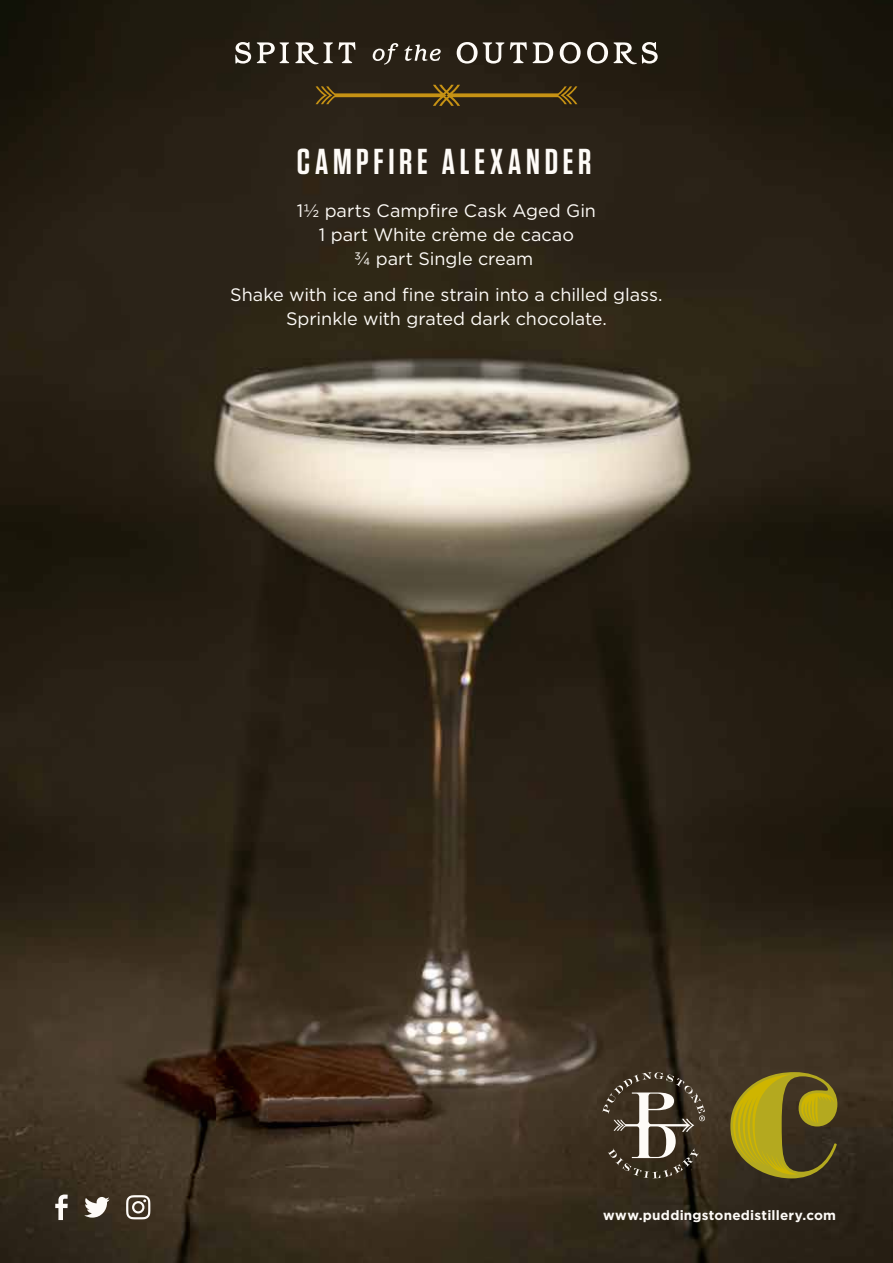
<style>
.page{position:relative;width:893px;height:1263px;background:#fff}
.page>*{position:absolute;margin:0;border:0;box-sizing:border-box;transform-origin:0 0}
.t1{font:600 36px "Tungsten";letter-spacing:.13em;color:#fefbf7}
.t2{font:18px/24px "Gotham";letter-spacing:-.005em;color:#fefbf7;text-align:center}
.t3{font:700 13.5px "Gotham";letter-spacing:.015em;color:#fefbf7}
</style>
<div class="page">
<img style="left:0;top:0;width:893px;height:1263px">
<svg style="left:602px;top:1072px;width:103px;height:106px;background:#584d40"></svg>
<svg style="left:730px;top:1072px;width:107px;height:106px;background:#7c701b"></svg>
<svg style="left:235px;top:42px;width:16px;height:22px"></svg>
<svg style="left:257px;top:42px;width:32px;height:21px"></svg>
<svg style="left:295px;top:42px;width:60px;height:22px"></svg>
<svg style="left:373px;top:43px;width:25px;height:22px"></svg>
<svg style="left:404px;top:44px;width:37px;height:17px"></svg>
<svg style="left:457px;top:42px;width:47px;height:22px"></svg>
<svg style="left:510px;top:42px;width:17px;height:21px"></svg>
<svg style="left:533px;top:42px;width:20px;height:21px"></svg>
<svg style="left:560px;top:42px;width:21px;height:22px"></svg>
<svg style="left:587px;top:42px;width:21px;height:22px"></svg>
<svg style="left:614px;top:42px;width:44px;height:22px"></svg>
<svg style="left:316px;top:85px;width:261px;height:21px;background:#4d3b15"></svg>
<svg style="left:55px;top:1194px;width:13px;height:26px"></svg>
<svg style="left:84px;top:1197px;width:26px;height:20px"></svg>
<svg style="left:126px;top:1195px;width:24px;height:24px"></svg>
<h1 class="t1" style="left:297px;top:142px;width:296px">CAMPFIRE ALEXANDER</h1>
<p class="t2" style="left:297px;top:198px;width:301px">1½ parts Campfire Cask Aged Gin<br>1 part White crème de cacao<br>¾ part Single cream</p>
<p class="t2" style="left:230px;top:282px;width:434px">Shake with ice and fine strain into a chilled glass.<br>Sprinkle with grated dark chocolate.</p>
<p class="t3" style="left:603px;top:1207px;width:234px">www.puddingstonedistillery.com</p>
</div>
